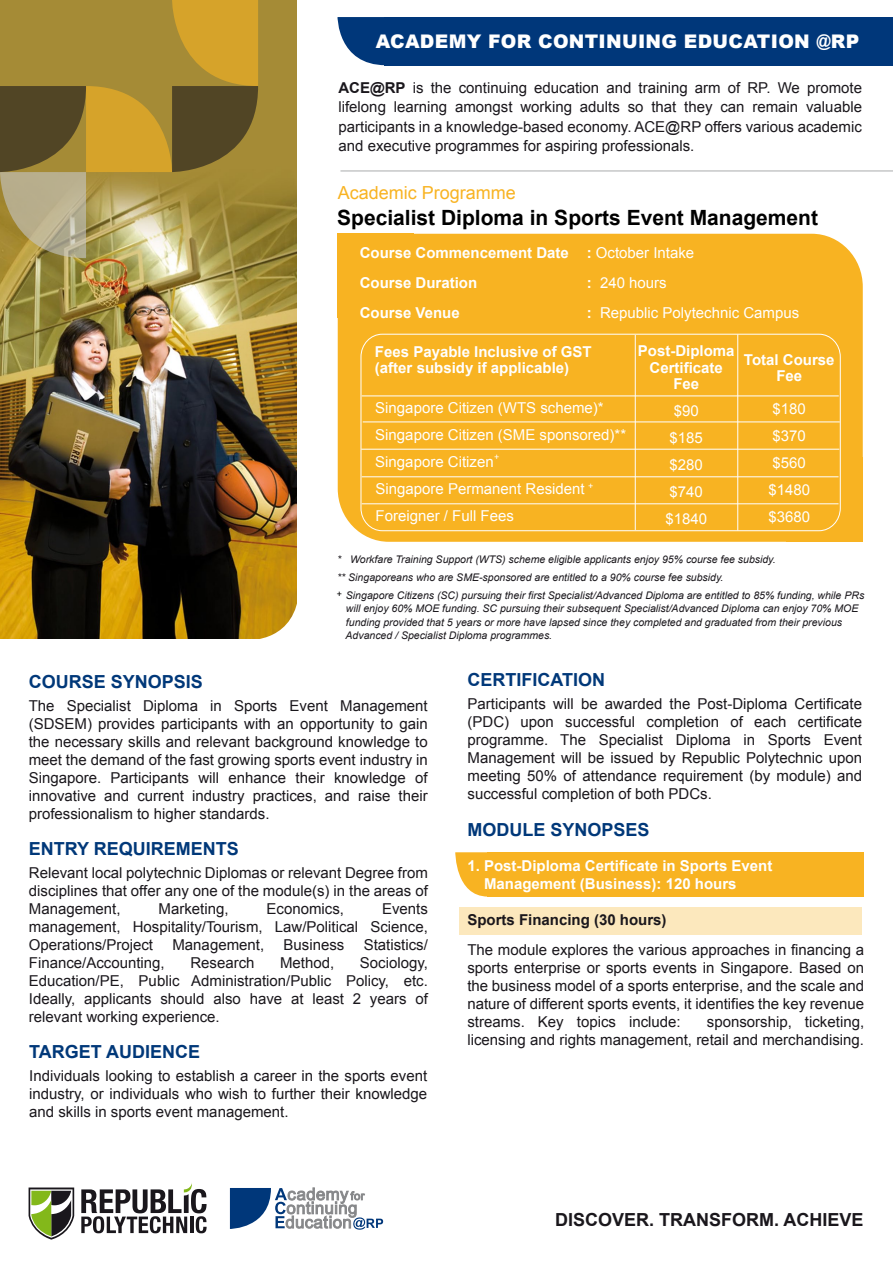
<style>
.page{position:relative;width:893px;height:1263px;background:#fff}
.page>*{position:absolute;margin:0;border:0;box-sizing:border-box;transform-origin:0 0}
.t1{font:700 21px "Arial";color:#000}
.t2{font:900 18.75px "Arial";letter-spacing:.015em;color:#fff}
.t3{font:700 18px "Arial";color:#003879}
.t4{font:700 18px "Arial";color:#1a171c}
.t5{font:18px "Arial";color:#f8b322}
.t6{font:15px/18px "Arial";color:#1a171c;text-align:justify}
.t7{font:15px/27px "Arial";color:#fff}
.t8{font:700 15px/16.5px "Arial";color:#fff}
.t9{font:700 15px "Arial";color:#1a171c}
.t10{font:italic 10.5px/13.5px "Arial";color:#1a171c}
.t11{font:9px "Arial";color:#fff}
.t12{font:9px "Arial";color:#000}
.s1{font-weight:700}
</style>
<div class="page">
<img style="left:0;top:0;width:296px;height:638px">
<div style="left:338px;top:234px;width:525px;height:308px;background:#f8b322;border-radius:52px"></div>
<div style="left:338px;top:234px;width:76px;height:84px;background:#f8b322"></div>
<div style="left:786px;top:458px;width:77px;height:84px;background:#f8b322"></div>
<svg style="left:0;top:0;width:258px;height:258px;background:#a28a3f"></svg>
<hr style="left:340px;top:170px;width:553px;height:2px;background:#c6c7c8">
<svg style="left:249px;top:588px;width:48px;height:51px"></svg>
<hr style="left:363px;top:421px;width:477px;height:1px;background:#fff">
<hr style="left:362px;top:395px;width:477px;height:1px;background:#fff">
<hr style="left:361px;top:449px;width:478px;height:1px;background:#fff">
<hr style="left:362px;top:476px;width:476px;height:1px;background:#fff">
<hr style="left:362px;top:503px;width:476px;height:1px;background:#fff">
<div style="left:361px;top:334px;width:480px;height:197px;border:1px solid #fff;border-radius:22px"></div>
<hr style="left:635px;top:335px;width:1px;height:195px;background:#fff">
<hr style="left:737px;top:334px;width:1px;height:196px;background:#fff">
<div style="left:459px;top:908px;width:402px;height:27px;background:#fce8bd"></div>
<svg style="left:455px;top:852px;width:32px;height:44px"></svg>
<div style="left:487px;top:852px;width:376px;height:45px;background:#f8b322"></div>
<svg style="left:338px;top:17px;width:47px;height:48px"></svg>
<div style="left:385px;top:17px;width:508px;height:48px;background:#00377a"></div>
<svg style="left:230px;top:1187px;width:153px;height:43px"></svg>
<svg style="left:81px;top:1183px;width:126px;height:50px"></svg>
<svg style="left:29px;top:1187px;width:45px;height:52px"></svg>
<p class="t2" style="left:376px;top:27px;width:485px">ACADEMY FOR CONTINUING EDUCATION @RP</p>
<p class="t6" style="left:338px;top:78px;width:525px;line-height:19.5px"><span class="s1">ACE@RP</span> is the continuing education and training arm of RP. We promote lifelong learning amongst working adults so that they can remain valuable participants in a knowledge-based economy. ACE@RP offers various academic and executive programmes for aspiring professionals.</p>
<p class="t5" style="left:338px;top:181px;width:180px">Academic Programme</p>
<h1 class="t1" style="left:337px;top:204px;width:482px">Specialist Diploma in Sports Event Management</h1>
<p class="t8" style="left:360px;top:238px;width:211px;line-height:30px">Course Commencement Date<br>Course Duration<br>Course Venue</p>
<p class="t7" style="left:587px;top:238px;width:214px;line-height:30px"><span class="s1">:</span> October Intake<br><span class="s1">:</span> 240 hours<br><span class="s1">:</span> Republic Polytechnic Campus</p>
<p class="t8" style="left:375px;top:344px;width:218px">Fees Payable Inclusive of GST (after subsidy if applicable)</p>
<p class="t7" style="left:375px;top:395px;width:252px">Singapore Citizen (WTS scheme)*<br>Singapore Citizen (SME sponsored)**<br>Singapore Citizen<br>Singapore Permanent Resident<br>Foreigner / Full Fees</p>
<p class="t11" style="left:494px;top:451px;width:7px">+</p>
<p class="t11" style="left:588px;top:479px;width:7px">+</p>
<p class="t8" style="left:638px;top:343px;width:98px;text-align:center">Post-Diploma<br>Certificate<br>Fee</p>
<p class="t7" style="left:665px;top:397px;width:43px;text-align:center">$90 $185 $280 $740 $1840</p>
<p class="t8" style="left:744px;top:352px;width:92px;text-align:center">Total Course<br>Fee</p>
<p class="t7" style="left:768px;top:396px;width:43px">$180 $370 $560 $1480 $3680</p>
<p class="t10" style="left:337px;top:550px;width:440px;line-height:18px">* Workfare Training Support (WTS) scheme eligible applicants enjoy 95% course fee subsidy. ** Singaporeans who are SME-sponsored are entitled to a 90% course fee subsidy.</p>
<p class="t10" style="left:346px;top:589px;width:520px">Singapore Citizens (SC) pursuing their first Specialist/Advanced Diploma are entitled to 85% funding, while PRs will enjoy 60% MOE funding. SC pursuing their subsequent Specialist/Advanced Diploma can enjoy 70% MOE funding provided that 5 years or more have lapsed since they completed and graduated from their previous Advanced / Specialist Diploma programmes.</p>
<p class="t12" style="left:337px;top:588px;width:7px">+</p>
<p class="t3" style="left:29px;top:670px;width:176px">COURSE SYNOPSIS</p>
<p class="t6" style="left:29px;top:697px;width:401px">The Specialist Diploma in Sports Event Management (SDSEM) provides participants with an opportunity to gain the necessary skills and relevant background knowledge to meet the demand of the fast growing sports event industry in Singapore. Participants will enhance their knowledge of innovative and current industry practices, and raise their professionalism to higher standards.</p>
<p class="t3" style="left:29px;top:837px;width:212px">ENTRY REQUIREMENTS</p>
<p class="t6" style="left:29px;top:864px;width:401px">Relevant local polytechnic Diplomas or relevant Degree from disciplines that offer any one of the module(s) in the areas of Management,</p>
<p class="t6" style="left:29px;top:900px;width:401px;text-indent:353px">Events management, Hospitality/Tourism, Law/Political Science, Operations/Project</p>
<p class="t6" style="left:159px;top:900px;width:72px">Marketing,</p>
<p class="t6" style="left:267px;top:900px;width:79px">Economics,</p>
<p class="t6" style="left:172px;top:936px;width:93px">Management,</p>
<p class="t6" style="left:284px;top:936px;width:62px">Business</p>
<p class="t6" style="left:364px;top:936px;width:66px">Statistics/</p>
<p class="t6" style="left:29px;top:954px;width:401px;text-indent:331px">Sociology, Education/PE, Public Administration/Public Policy, etc.<br>Ideally, applicants should also have at least 2 years of relevant working experience.</p>
<p class="t6" style="left:29px;top:954px;width:137px">Finance/Accounting,</p>
<p class="t6" style="left:190px;top:954px;width:66px">Research</p>
<p class="t6" style="left:280px;top:954px;width:56px">Method,</p>
<p class="t3" style="left:29px;top:1040px;width:172px">TARGET AUDIENCE</p>
<p class="t6" style="left:29px;top:1067px;width:400px">Individuals looking to establish a career in the sports event industry, or individuals who wish to further their knowledge and skills in sports event management.</p>
<p class="t3" style="left:468px;top:668px;width:139px">CERTIFICATION</p>
<p class="t6" style="left:468px;top:695px;width:396px">Participants will be awarded the Post-Diploma Certificate (PDC) upon successful completion of each certificate programme. The Specialist Diploma in Sports Event Management will be issued by Republic Polytechnic upon meeting 50% of attendance requirement (by module) and successful completion of both PDCs.</p>
<p class="t3" style="left:467px;top:818px;width:184px">MODULE SYNOPSES</p>
<p class="t8" style="left:484px;top:857px;width:290px;line-height:18px;text-indent:-17px">1. Post-Diploma Certificate in Sports Event<br>Management (Business): 120 hours</p>
<p class="t9" style="left:467px;top:910px;width:201px">Sports Financing (30 hours)</p>
<p class="t6" style="left:467px;top:941px;width:398px">The module explores the various approaches in financing a sports enterprise or sports events in Singapore. Based on the business model of a sports enterprise, and the scale and nature of different sports events, it identifies the key revenue streams. Key topics include:</p>
<p class="t6" style="left:467px;top:1013px;width:398px;text-align:right">sponsorship, ticketing,<br>licensing and rights management, retail and merchandising.</p>
<p class="t4" style="left:555px;top:1207px;width:310px">DISCOVER. TRANSFORM. ACHIEVE</p>
</div>
